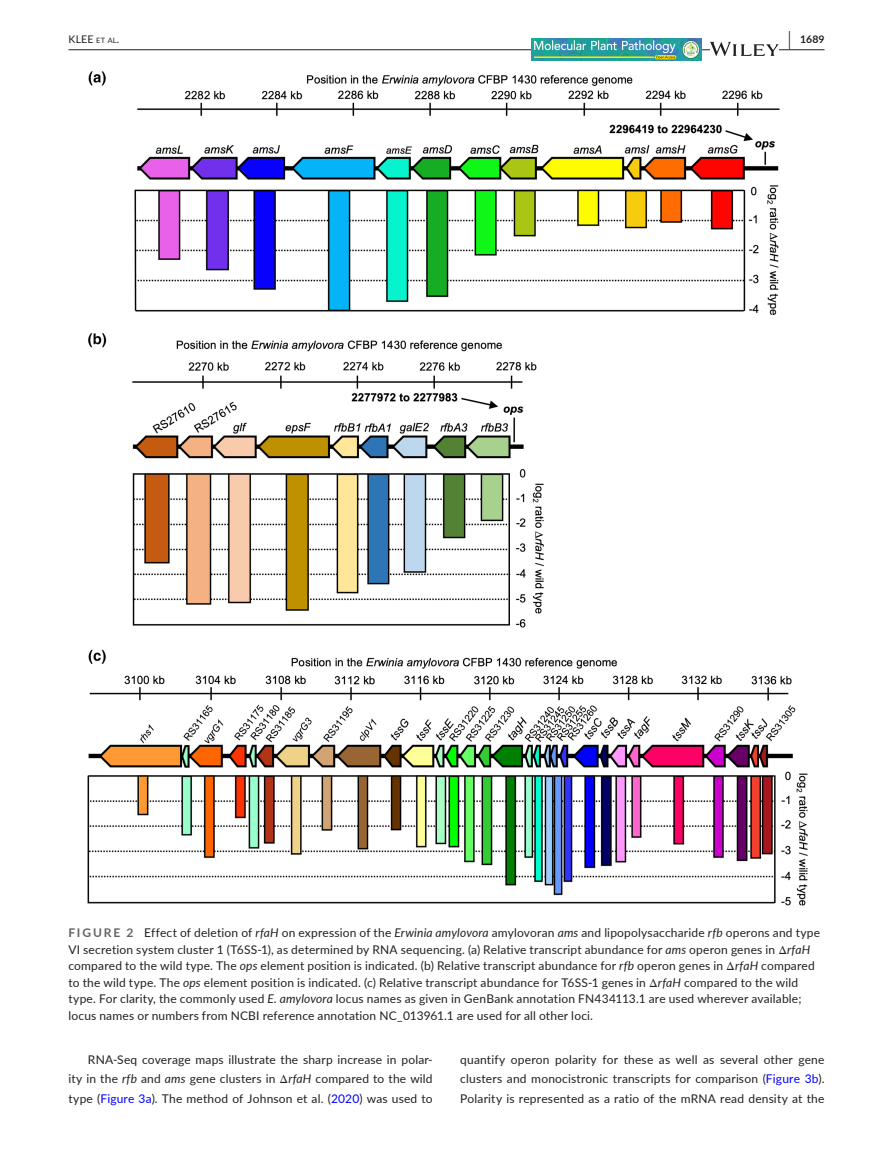
<style>
.page{position:relative;width:893px;height:1174px;background:#fff}
.page>*{position:absolute;margin:0;border:0;box-sizing:border-box;transform-origin:0 0}
.t1{font:12px/16.5px "Lato";letter-spacing:.015em;color:#231f20;text-align:justify}
.t2{font:10.5px "Lato";color:#231f20}
.t3{font:700 10.5px "Lato";color:#231f20}
.s1{font-size:7.35px}
.s2{font-size:19.5px}
.s3{font-weight:700;color:#636366}
.s4{font-style:italic}
.s5{font-family:"STIX"}
.s6{color:#00f}
</style>
<div class="page">
<hr style="left:68px;top:49px;width:756px;height:1px;background:#231f20">
<img style="left:531px;top:38px;width:170px;height:22px">
<svg style="left:710px;top:42px;width:69px;height:14px"></svg>
<img style="left:87px;top:71px;width:721px;height:834px">
<p class="t2" style="left:68px;top:31px;width:53px">KLEE <span class="s1">et al</span>.</p>
<p class="t3" style="left:789px;top:31px;width:37px"><span class="s2">|</span> 1689</p>
<p class="t1" style="left:68px;top:924px;width:753px;text-align:left"><span class="s3">FIGURE 2</span> Effect of deletion of <span class="s4">rfaH</span> on expression of the <span class="s4">Erwinia amylovora</span> amylovoran <span class="s4">ams</span> and lipopolysaccharide <span class="s4">rfb</span> operons and type VI secretion system cluster 1 (T6SS-1), as determined by RNA sequencing. (a) Relative transcript abundance for <span class="s4">ams</span> operon genes in <span class="s5">Δ</span><span class="s4">rfaH </span>compared to the wild type. The <span class="s4">ops</span> element position is indicated. (b) Relative transcript abundance for <span class="s4">rfb</span> operon genes in <span class="s5">Δ</span><span class="s4">rfaH</span> compared to the wild type. The <span class="s4">ops</span> element position is indicated. (c) Relative transcript abundance for T6SS-1 genes in <span class="s5">Δ</span><span class="s4">rfaH</span> compared to the wild type. For clarity, the commonly used <span class="s4">E. amylovora</span> locus names as given in GenBank annotation FN434113.1 are used wherever available; locus names or numbers from NCBI reference annotation NC_013961.1 are used for all other loci.</p>
<p class="t1" style="left:68px;top:1049px;width:366px;line-height:19.5px;text-indent:20px">RNA-Seq coverage maps illustrate the sharp increase in polar&shy;ity in the <span class="s4">rfb</span> and <span class="s4">ams</span> gene clusters in <span class="s5">Δ</span><span class="s4">rfaH</span> compared to the wild type (<span class="s6">Figure 3a</span>). The method of Johnson et al. (<span class="s6">2020</span>) was used to</p>
<p class="t1" style="left:460px;top:1049px;width:366px;line-height:19.5px">quantify operon polarity for these as well as several other gene clusters and monocistronic transcripts for comparison (<span class="s6">Figure 3b</span>).<br>Polarity is represented as a ratio of the mRNA read density at the</p>
</div>
